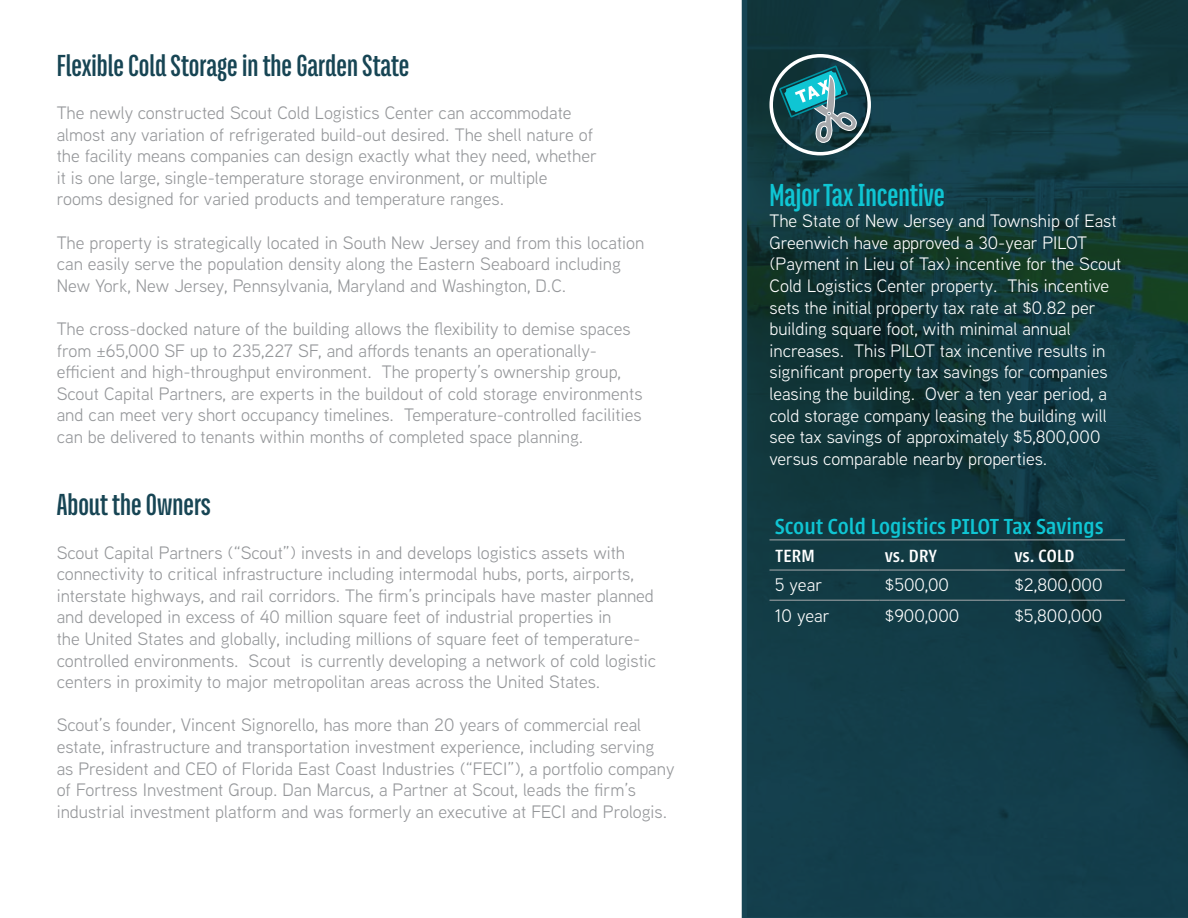
<style>
.page{position:relative;width:1188px;height:918px;background:#fff}
.page>*{position:absolute;margin:0;border:0;box-sizing:border-box;transform-origin:0 0}
.t1{font:700 34.5px "Titular";color:#0fc5d3}
.t2{font:700 33px "Titular";color:#174554}
.t3{font:500 24px "Urbana";color:#0fc5d3}
.t4{font:500 19.5px "Urbana";letter-spacing:.025em;color:#fff}
.t5{font:18.15px "Aaux Next";color:#fff}
.t6{font:18px/21.6px "Aaux Next";color:#95979a}
.t7{font:18px/21.6px "Aaux Next";color:#fff}
</style>
<div class="page">
<svg style="left:742px;top:0;width:446px;height:918px;background:#123b43"></svg>
<hr style="left:770px;top:540px;width:110px;height:1px;background:#a7a9ac">
<hr style="left:880px;top:540px;width:129px;height:1px;background:#a7a9ac">
<hr style="left:1009px;top:540px;width:116px;height:1px;background:#a7a9ac">
<hr style="left:770px;top:570px;width:110px;height:1px;background:#a7a9ac">
<hr style="left:880px;top:570px;width:129px;height:1px;background:#a7a9ac">
<hr style="left:1009px;top:570px;width:116px;height:1px;background:#a7a9ac">
<hr style="left:770px;top:600px;width:110px;height:1px;background:#a7a9ac">
<hr style="left:880px;top:600px;width:129px;height:1px;background:#a7a9ac">
<hr style="left:1009px;top:600px;width:116px;height:1px;background:#a7a9ac">
<svg style="left:779px;top:65px;width:78px;height:78px;background:#39757c"></svg>
<div style="left:769px;top:54px;width:102px;height:101px;border:3px solid #fff;border-radius:50%"></div>
<h2 class="t2" style="left:57px;top:49px;width:354px">Flexible Cold Storage in the Garden State</h2>
<p class="t6" style="left:57px;top:101px;width:542px">The newly constructed Scout Cold Logistics Center can accommodate almost any variation of refrigerated build-out desired. The shell nature of the facility means companies can design exactly what they need, whether it is one large, single-temperature storage environment, or multiple rooms designed for varied products and temperature ranges.</p>
<p class="t6" style="left:57px;top:231px;width:589px">The property is strategically located in South New Jersey and from this location can easily serve the population density along the Eastern Seaboard including<br>New York, New Jersey, Pennsylvania, Maryland and Washington, D.C.</p>
<p class="t6" style="left:57px;top:317px;width:587px">The cross-docked nature of the building allows the flexibility to demise spaces from ±65,000 SF up to 235,227 SF, and affords tenants an operationally&shy;efficient and high-throughput environment. The property’s ownership group, Scout Capital Partners, are experts in the buildout of cold storage environments and can meet very short occupancy timelines. Temperature-controlled facilities can be delivered to tenants within months of completed space planning.</p>
<h2 class="t2" style="left:57px;top:488px;width:156px">About the Owners</h2>
<p class="t6" style="left:57px;top:541px;width:601px">Scout Capital Partners (“Scout”) invests in and develops logistics assets with connectivity to critical infrastructure including intermodal hubs, ports, airports, interstate highways, and rail corridors. The firm’s principals have master planned and developed in excess of 40 million square feet of industrial properties in<br>the United States and globally, including millions of square feet of temperature&shy;controlled environments. Scout is currently developing a network of cold logistic centers in proximity to major metropolitan areas across the United States.</p>
<p class="t6" style="left:57px;top:714px;width:619px">Scout’s founder, Vincent Signorello, has more than 20 years of commercial real estate, infrastructure and transportation investment experience, including serving as President and CEO of Florida East Coast Industries (“FECI”), a portfolio company of Fortress Investment Group. Dan Marcus, a Partner at Scout, leads the firm’s industrial investment platform and was formerly an executive at FECI and Prologis.</p>
<h1 class="t1" style="left:770px;top:177px;width:177px">Major Tax Incentive</h1>
<p class="t7" style="left:770px;top:210px;width:354px">The State of New Jersey and Township of East Greenwich have approved a 30-year PILOT (Payment in Lieu of Tax) incentive for the Scout Cold Logistics Center property. This incentive sets the initial property tax rate at $0.82 per building square foot, with minimal annual increases. This PILOT tax incentive results in significant property tax savings for companies leasing the building. Over a ten year period, a cold storage company leasing the building will see tax savings of approximately $5,800,000 versus comparable nearby properties.</p>
<h3 class="t3" style="left:775px;top:513px;width:330px">Scout Cold Logistics PILOT Tax Savings</h3>
<p class="t4" style="left:775px;top:545px;width:41px">TERM</p>
<p class="t4" style="left:885px;top:545px;width:54px">vs. DRY</p>
<p class="t4" style="left:1014px;top:545px;width:61px">vs. COLD</p>
<p class="t5" style="left:775px;top:573px;width:49px">5 year</p>
<p class="t5" style="left:885px;top:573px;width:66px">$500,00</p>
<p class="t5" style="left:1014px;top:573px;width:90px">$2,800,000</p>
<p class="t5" style="left:775px;top:603px;width:56px">10 year</p>
<p class="t5" style="left:885px;top:603px;width:76px">$900,000</p>
<p class="t5" style="left:1014px;top:603px;width:89px">$5,800,000</p>
</div>
